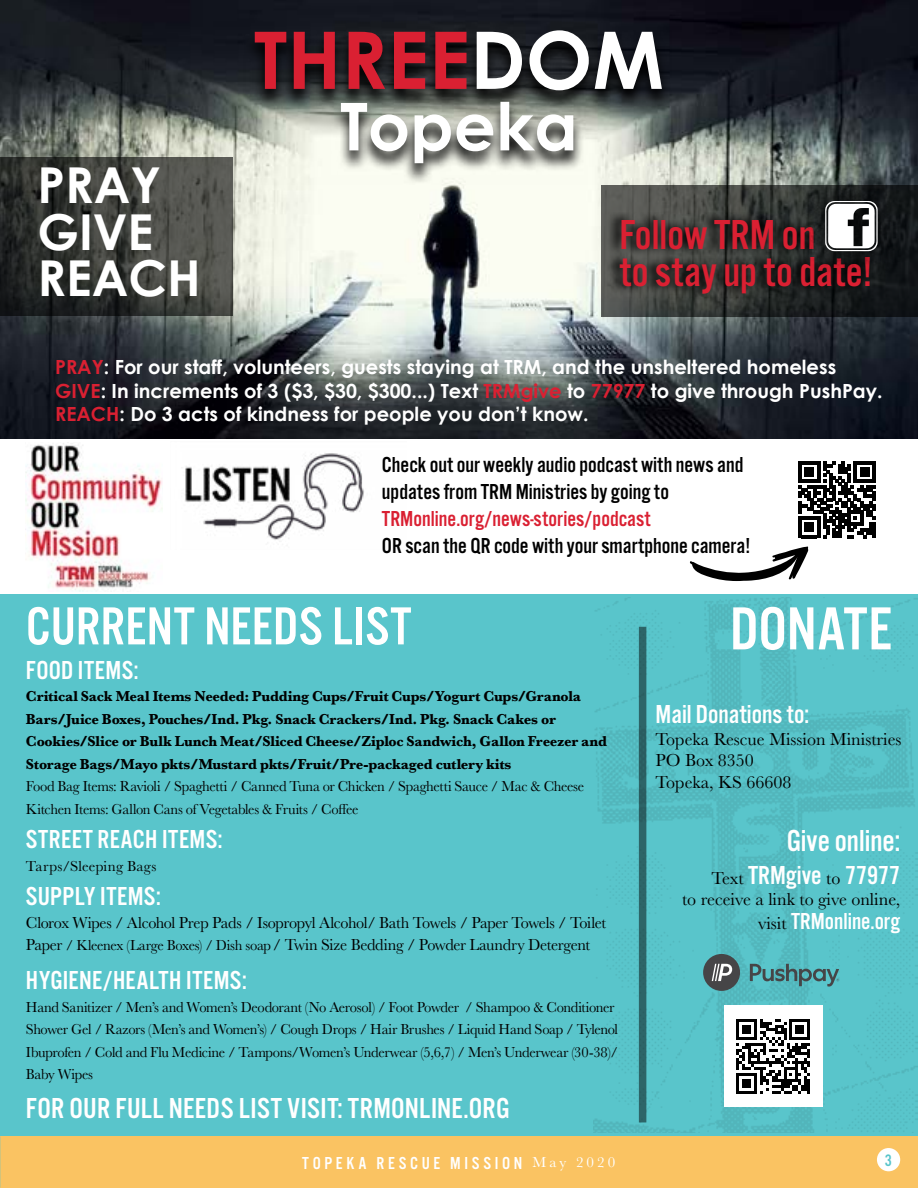
<style>
.page{position:relative;width:918px;height:1188px;background:#fff}
.page>*{position:absolute;margin:0;border:0;box-sizing:border-box;transform-origin:0 0}
.t1{font:700 79.5px "Century Gothic";color:#da2032}
.t2{font:700 66px "Century Gothic";color:#fff}
.t3{font:63px "Alternate Got No 3 D";color:#fff}
.t4{font:55.5px "Alternate Got No 3 D";letter-spacing:.01em;color:#fff}
.t5{font:700 49.5px/46.5px "Century Gothic";color:#fff}
.t6{font:43.5px/37.5px "Alternate Got No 3 D";color:#da2032}
.t7{font:31.5px "Alternate Got No 3 D";color:#fff}
.t8{font:30px "Alternate Got No 3 D";letter-spacing:.015em;color:#fff}
.t9{font:27px "Alternate Got No 3 D";letter-spacing:.01em;color:#fff}
.t10{font:24px "Alternate Got No 3 D";color:#fff}
.t11{font:22.5px/27px "Alternate Got No 3 D";color:#000}
.t12{font:22.5px "Alternate Got No 3 D";color:#da2032}
.t13{font:700 19.5px/23.4px "Century Gothic";color:#fff}
.t14{font:18px/21.6px "Baskerville";color:#000}
.t15{font:18px "Alternate Got No 3 D";letter-spacing:.21em;color:#fff}
.t16{font:17.25px "Alternate Got No 3 D";color:#59c5cb}
.t17{font:16.5px/22.5px "Baskerville";letter-spacing:-.02em;color:#000}
.t18{font:15px/22.5px "Baskerville";letter-spacing:-.02em;color:#000}
.t19{font:700 15px/22.5px "Baskerville";letter-spacing:-.015em;color:#000}
.t20{font:15px "Baskerville";letter-spacing:.015em;color:#000}
.s1{color:#fff}
.s2{color:#da2032}
.s3{font-size:15px}
.s4{font-family:"Baskerville";font-size:15px}
.s5{font-family:"Baskerville";font-size:18px;color:#000}
</style>
<div class="page">
<div style="left:0;top:594px;width:918px;height:551px;background:#59c5cb"></div>
<img style="left:594px;top:597px;width:323px;height:536px">
<div style="left:0;top:1137px;width:918px;height:51px;background:#fac362"></div>
<div style="left:877px;top:1148px;width:23px;height:23px;background:#fff;border-radius:50%"></div>
<div style="left:724px;top:1005px;width:98px;height:102px;background:#fff"></div>
<svg style="left:736px;top:1019px;width:74px;height:75px"></svg>
<div style="left:639px;top:627px;width:7px;height:495px;background:#2d6568"></div>
<div style="left:703px;top:954px;width:37px;height:37px;background:#464547;border-radius:50%"></div>
<svg style="left:712px;top:964px;width:20px;height:17px"></svg>
<svg style="left:750px;top:964px;width:89px;height:23px"></svg>
<img style="left:0;top:0;width:918px;height:438px">
<svg style="left:601px;top:185px;width:317px;height:132px;background:#333635"></svg>
<svg style="left:0;top:158px;width:232px;height:158px;background:#3b3d39"></svg>
<svg style="left:605px;top:212px;width:267px;height:90px;background:#2f312f"></svg>
<svg style="left:802px;top:178px;width:99px;height:96px;background:#1f2223"></svg>
<svg style="left:825px;top:201px;width:53px;height:50px"></svg>
<svg style="left:243px;top:30px;width:429px;height:155px;background:#6c6f6b"></svg>
<img style="left:26px;top:443px;width:136px;height:148px">
<img style="left:185px;top:453px;width:179px;height:87px">
<svg style="left:798px;top:461px;width:78px;height:77px"></svg>
<svg style="left:690px;top:546px;width:119px;height:35px"></svg>
<h3 class="t5" style="left:38px;top:160px;width:165px">PRAY<br>GIVE<br>REACH</h3>
<h1 class="t1" style="left:254px;top:0;width:412px">THREE<span class="s1">DOM</span></h1>
<h2 class="t2" style="left:340px;top:76px;width:239px">Topeka</h2>
<h3 class="t6" style="left:619px;top:215px;width:254px">Follow TRM on<br>to stay up to date!</h3>
<h3 class="t13" style="left:55px;top:355px;width:829px"><span class="s2">PRAY</span>: For our staff, volunteers, guests staying at TRM, and the unsheltered homeless<br><span class="s2">GIVE</span>: In increments of 3 ($3, $30, $300...) Text <span class="s2">TRMgive</span> to <span class="s2">77977</span> to give through PushPay.<br><span class="s2">REACH</span>: Do 3 acts of kindness for people you don’t know.</h3>
<h3 class="t11" style="left:382px;top:451px;width:363px">Check out our weekly audio podcast with news and updates from TRM Ministries by going to</h3>
<h3 class="t12" style="left:382px;top:507px;width:270px">TRMonline.org/news-stories/podcast</h3>
<h3 class="t11" style="left:382px;top:532px;width:370px">OR scan the QR code with your smartphone camera!</h3>
<h3 class="t4" style="left:26px;top:597px;width:387px">CURRENT NEEDS LIST</h3>
<h3 class="t3" style="left:730px;top:596px;width:163px">DONATE</h3>
<h3 class="t9" style="left:26px;top:656px;width:114px">FOOD ITEMS:</h3>
<p class="t19" style="left:26px;top:685px;width:583px">Critical Sack Meal Items Needed: Pudding Cups/Fruit Cups/Yogurt Cups/Granola Bars/Juice Boxes, Pouches/Ind. Pkg. Snack Crackers/Ind. Pkg. Snack Cakes or Cookies/Slice or Bulk Lunch Meat/Sliced Cheese/Ziploc Sandwich, Gallon Freezer and Storage Bags/Mayo pkts/Mustard pkts/Fruit/Pre-packaged cutlery kits</p>
<p class="t18" style="left:26px;top:775px;width:560px">Food Bag Items: Ravioli / Spaghetti / Canned Tuna or Chicken / Spaghetti Sauce / Mac &amp; Cheese<br>Kitchen Items: Gallon Cans of Vegetables &amp; Fruits / Coffee</p>
<h3 class="t9" style="left:26px;top:825px;width:198px">STREET REACH ITEMS:</h3>
<p class="t20" style="left:26px;top:856px;width:132px">Tarps/Sleeping Bags</p>
<h3 class="t9" style="left:26px;top:882px;width:136px">SUPPLY ITEMS:</h3>
<p class="t17" style="left:26px;top:911px;width:582px">Clorox Wipes / Alcohol Prep Pads / Isopropyl Alcohol/ Bath Towels / Paper Towels / Toilet<br>Paper <span class="s3">/ Kleenex (Large Boxes) / Dish soap</span> / Twin Size Bedding / Powder Laundry Detergent</p>
<h3 class="t9" style="left:26px;top:966px;width:222px">HYGIENE/HEALTH ITEMS:</h3>
<p class="t18" style="left:26px;top:996px;width:594px">Hand Sanitizer / Men’s and Women’s Deodorant (No Aerosol) / Foot Powder / Shampoo &amp; Conditioner Shower Gel / Razors (Men’s and Women’s) / Cough Drops / Hair Brushes / Liquid Hand Soap / Tylenol Ibuprofen / Cold and Flu Medicine / Tampons/Women’s Underwear (5,6,7) / Men’s Underwear (30-38)/ Baby Wipes</p>
<h3 class="t8" style="left:26px;top:1093px;width:485px">FOR OUR FULL NEEDS LIST VISIT: TRMONLINE.ORG</h3>
<p class="t15" style="left:302px;top:1153px;width:315px">TOPEKA RESCUE MISSION <span class="s4">May 2020</span></p>
<p class="t16" style="left:885px;top:1151px;width:9px">3</p>
<h3 class="t9" style="left:656px;top:700px;width:155px">Mail Donations to:</h3>
<p class="t14" style="left:656px;top:729px;width:247px">Topeka Rescue Mission Ministries<br>PO Box 8350<br>Topeka, KS 66608</p>
<h3 class="t7" style="left:787px;top:825px;width:115px">Give online:</h3>
<h3 class="t9" style="left:711px;top:861px;width:190px"><span class="s5">Text</span> TRMgive <span class="s5">to</span> 77977</h3>
<p class="t14" style="left:682px;top:889px;width:220px">to receive a link to give online,</p>
<h3 class="t10" style="left:758px;top:909px;width:143px"><span class="s5">visit</span> TRMonline.org</h3>
</div>
